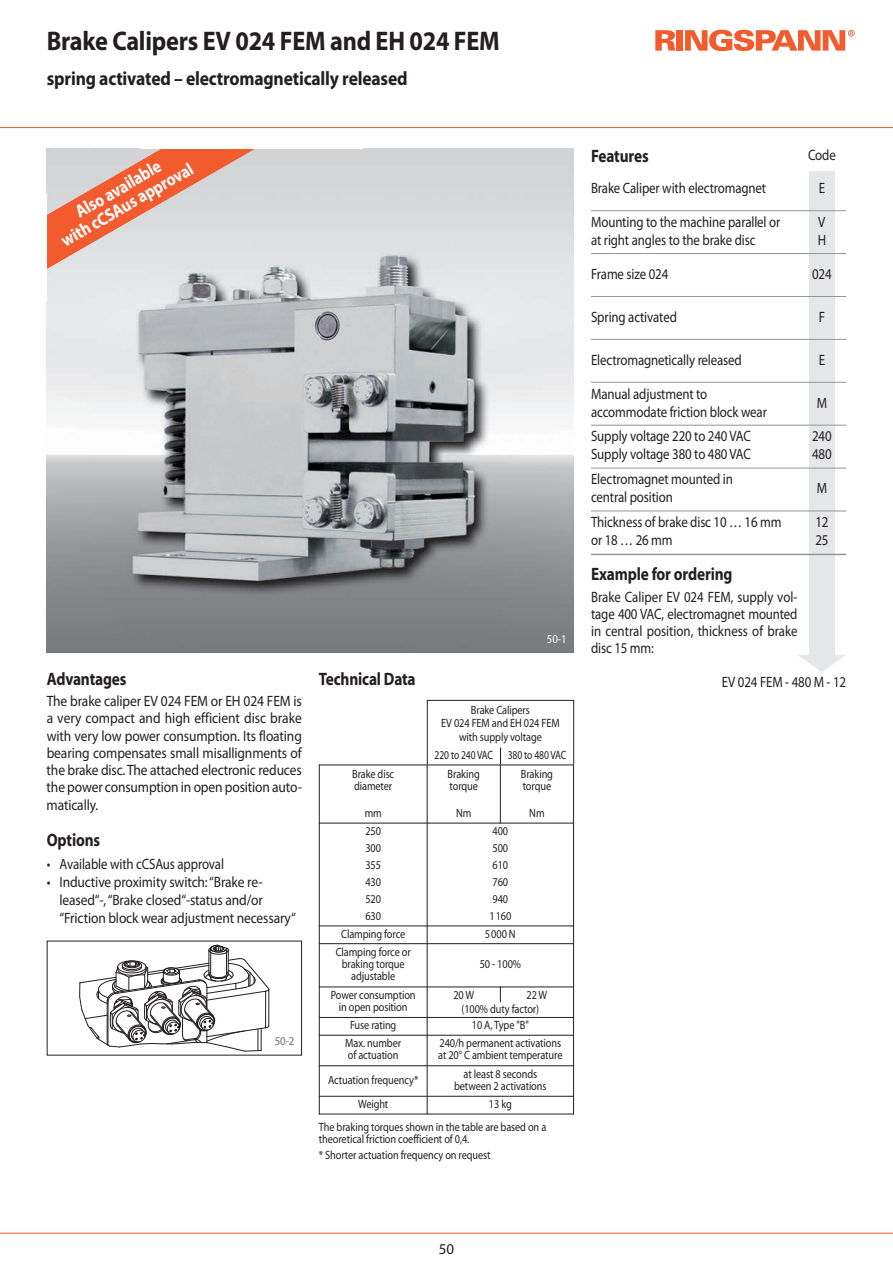
<style>
.page{position:relative;width:893px;height:1263px;background:#fff}
.page>*{position:absolute;margin:0;border:0;box-sizing:border-box;transform-origin:0 0}
.t1{font:700 27px "Myriad Pro";letter-spacing:-.01em;color:#231f20;scale:.9 1}
.t2{font:700 19.5px "Myriad Pro";letter-spacing:-.01em;color:#231f20;scale:.9 1}
.t3{font:700 18px/18px "Myriad Pro";color:#fff;text-align:center;scale:.88 1}
.t4{font:700 18px "Myriad";letter-spacing:-.01em;color:#231f20;scale:.85 1}
.t5{font:700 18px "Myriad Pro";letter-spacing:-.01em;color:#231f20;scale:.85 1}
.t6{font:15px/18px "Myriad Pro";letter-spacing:-.01em;color:#231f20;scale:.86 1}
.t7{font:15px/17.2px "Myriad Pro";letter-spacing:-.01em;color:#231f20;text-align:justify;scale:.9 1}
.t8{font:15px "Myriad Pro";letter-spacing:-.01em;color:#231f20}
.t9{font:12px/12px "Myriad Pro";letter-spacing:-.01em;color:#231f20;scale:.86 1}
.t10{font:12px "Myriad Pro";letter-spacing:-.01em;color:#231f20;scale:.8 1}
.t11{font:12px "Myriad";color:#fff;scale:.9 1}
.t12{font:12px "Myriad Pro";color:#6c6d70;scale:.9 1}
</style>
<div class="page">
<img style="left:47px;top:149px;width:527px;height:504px">
<hr style="left:0;top:1233px;width:893px;height:1px;background:#f15b2e">
<svg style="left:675px;top:30px;width:2px;height:21px"></svg>
<svg style="left:655px;top:30px;width:20px;height:21px"></svg>
<div style="left:677px;top:30px;width:6px;height:21px;background:#f15b2e"></div>
<svg style="left:685px;top:30px;width:170px;height:21px"></svg>
<svg style="left:0;top:128px;width:314px;height:169px;background:#e1c4bd"></svg>
<div style="left:140px;top:24px;width:223px;height:125px;background:#fff"></div>
<div style="left:0;top:194px;width:47px;height:107px;background:#fff"></div>
<hr style="left:0;top:127px;width:893px;height:1px;background:#f15b2e">
<svg style="left:79px;top:944px;width:190px;height:107px"></svg>
<hr style="left:427px;top:700px;width:1px;height:65px;background:#231f20">
<svg style="left:500px;top:747px;width:1px;height:17px"></svg>
<hr style="left:573px;top:700px;width:1px;height:65px;background:#231f20">
<hr style="left:427px;top:700px;width:147px;height:1px;background:#231f20">
<hr style="left:319px;top:764px;width:1px;height:350px;background:#231f20">
<hr style="left:427px;top:764px;width:1px;height:350px;background:#231f20">
<hr style="left:500px;top:764px;width:1px;height:59px;background:#231f20">
<svg style="left:500px;top:987px;width:1px;height:15px"></svg>
<hr style="left:573px;top:764px;width:1px;height:350px;background:#231f20">
<hr style="left:319px;top:764px;width:255px;height:1px;background:#231f20">
<hr style="left:319px;top:823px;width:255px;height:1px;background:#231f20">
<hr style="left:319px;top:925px;width:255px;height:1px;background:#231f20">
<hr style="left:319px;top:943px;width:255px;height:1px;background:#231f20">
<hr style="left:319px;top:986px;width:255px;height:1px;background:#231f20">
<hr style="left:319px;top:1017px;width:255px;height:1px;background:#231f20">
<hr style="left:319px;top:1035px;width:255px;height:1px;background:#231f20">
<hr style="left:319px;top:1065px;width:255px;height:1px;background:#231f20">
<hr style="left:319px;top:1096px;width:255px;height:1px;background:#231f20">
<hr style="left:319px;top:1114px;width:255px;height:1px;background:#231f20">
<div style="left:809px;top:171px;width:25px;height:489px;background:#e6e7e9"></div>
<svg style="left:798px;top:655px;width:47px;height:17px"></svg>
<hr style="left:591px;top:210px;width:255px;height:1px;background:#939598">
<hr style="left:591px;top:253px;width:255px;height:1px;background:#939598">
<hr style="left:591px;top:296px;width:255px;height:1px;background:#939598">
<hr style="left:591px;top:339px;width:255px;height:1px;background:#939598">
<hr style="left:591px;top:382px;width:255px;height:1px;background:#939598">
<hr style="left:591px;top:425px;width:255px;height:1px;background:#939598">
<hr style="left:591px;top:468px;width:255px;height:1px;background:#939598">
<hr style="left:591px;top:511px;width:255px;height:1px;background:#939598">
<hr style="left:591px;top:554px;width:255px;height:1px;background:#939598">
<h1 class="t1" style="left:47px;top:31px;width:505px">Brake Calipers EV 024 FEM and EH 024 FEM</h1>
<h2 class="t2" style="left:47px;top:71px;width:402px">spring activated – electromagnetically released</h2>
<h3 class="t3" style="left:50px;top:220px;width:171px;rotate:-30deg">Also available<br>with cCSAus approval</h3>
<h3 class="t4" style="left:47px;top:672px;width:95px">Advantages</h3>
<p class="t7" style="left:47px;top:694px;width:285px">The brake caliper EV 024 FEM or EH 024 FEM is a very compact and high efficient disc brake with very low power consumption. Its floating bearing compensates small misallignments of the brake disc. The attached electronic reduces the power consumption in open position auto&shy;matically.</p>
<h3 class="t4" style="left:47px;top:833px;width:64px">Options</h3>
<p class="t6" style="left:47px;top:856px;width:208px">• Available with cCSAus approval</p>
<p class="t7" style="left:60px;top:874px;width:264px;line-height:18px;text-align:left;text-indent:-13px">• Inductive proximity switch: “Brake re&shy;leased“-, “Brake closed“-status and/or “Friction block wear adjustment necessary“</p>
<p class="t12" style="left:275px;top:1036px;width:23px">50-2</p>
<h3 class="t4" style="left:319px;top:672px;width:115px">Technical Data</h3>
<p class="t9" style="left:352px;top:768px;width:50px">Brake disc diameter</p>
<p class="t9" style="left:365px;top:807px;width:21px">mm</p>
<p class="t11" style="left:547px;top:634px;width:23px">50-1</p>
<p class="t9" style="left:441px;top:704px;width:139px;line-height:13.5px;text-align:center">Brake Calipers<br>EV 024 FEM and EH 024 FEM with supply voltage</p>
<p class="t10" style="left:435px;top:750px;width:166px">220 to 240 VAC 380 to 480 VAC</p>
<p class="t9" style="left:448px;top:768px;width:39px">Braking torque</p>
<p class="t9" style="left:456px;top:807px;width:19px">Nm</p>
<p class="t9" style="left:521px;top:768px;width:39px">Braking torque</p>
<p class="t9" style="left:529px;top:807px;width:19px">Nm</p>
<p class="t9" style="left:365px;top:826px;width:20px">250</p>
<p class="t9" style="left:492px;top:826px;width:20px">400</p>
<p class="t9" style="left:365px;top:843px;width:20px">300</p>
<p class="t9" style="left:492px;top:843px;width:20px">500</p>
<p class="t9" style="left:365px;top:860px;width:20px">355</p>
<p class="t9" style="left:492px;top:860px;width:20px">610</p>
<p class="t9" style="left:365px;top:877px;width:20px">430</p>
<p class="t9" style="left:492px;top:877px;width:20px">760</p>
<p class="t9" style="left:365px;top:894px;width:20px">520</p>
<p class="t9" style="left:492px;top:894px;width:20px">940</p>
<p class="t9" style="left:365px;top:911px;width:20px">630</p>
<p class="t9" style="left:489px;top:911px;width:27px">1 160</p>
<p class="t9" style="left:341px;top:929px;width:76px">Clamping force</p>
<p class="t9" style="left:485px;top:929px;width:37px">5 000 N</p>
<p class="t9" style="left:336px;top:947px;width:89px;text-align:center">Clamping force or braking torque adjustable</p>
<p class="t9" style="left:480px;top:959px;width:50px">50 - 100%</p>
<p class="t9" style="left:331px;top:990px;width:100px;text-align:center">Power consumption in open position</p>
<p class="t9" style="left:453px;top:990px;width:26px">20 W</p>
<p class="t9" style="left:462px;top:989px;width:101px;line-height:13.5px;text-indent:65px">22 W (100% duty factor)</p>
<p class="t9" style="left:350px;top:1020px;width:55px">Fuse rating</p>
<p class="t9" style="left:472px;top:1020px;width:68px">10 A, Type "B"</p>
<p class="t9" style="left:345px;top:1038px;width:66px">Max. number of actuation</p>
<p class="t9" style="left:438px;top:1038px;width:146px">240/h permanent activations at 20° C ambient temperature</p>
<p class="t9" style="left:328px;top:1075px;width:106px">Actuation frequency*</p>
<p class="t9" style="left:454px;top:1069px;width:109px;text-align:center">at least 8 seconds between 2 activations</p>
<p class="t9" style="left:358px;top:1099px;width:37px">Weight</p>
<p class="t9" style="left:489px;top:1099px;width:28px">13 kg</p>
<p class="t9" style="left:319px;top:1121px;width:266px">The braking torques shown in the table are based on a theoretical friction coefficient of 0,4.</p>
<p class="t9" style="left:319px;top:1150px;width:201px">* Shorter actuation frequency on request</p>
<h3 class="t5" style="left:591px;top:150px;width:69px">Features</h3>
<p class="t6" style="left:808px;top:147px;width:34px">Code</p>
<p class="t6" style="left:591px;top:180px;width:205px">Brake Caliper with electro magnet</p>
<p class="t6" style="left:819px;top:180px;width:9px">E</p>
<p class="t6" style="left:591px;top:214px;width:222px">Mounting to the machine parallel or at right angles to the brake disc</p>
<p class="t6" style="left:818px;top:214px;width:11px">V<br>H</p>
<p class="t6" style="left:591px;top:266px;width:91px">Frame size 024</p>
<p class="t6" style="left:812px;top:266px;width:24px">024</p>
<p class="t6" style="left:591px;top:309px;width:101px">Spring activated</p>
<p class="t6" style="left:819px;top:309px;width:9px">F</p>
<p class="t6" style="left:591px;top:352px;width:177px">Electromagnetically released</p>
<p class="t6" style="left:819px;top:352px;width:9px">E</p>
<p class="t6" style="left:591px;top:386px;width:206px">Manual adjustment to accommodate friction block wear</p>
<p class="t6" style="left:817px;top:395px;width:14px">M</p>
<p class="t6" style="left:591px;top:429px;width:187px">Supply voltage 220 to 240 VAC<br>Supply voltage 380 to 480 VAC</p>
<p class="t6" style="left:812px;top:429px;width:24px">240<br>480</p>
<p class="t6" style="left:591px;top:471px;width:167px">Electromagnet mounted in central position</p>
<p class="t6" style="left:817px;top:480px;width:14px">M</p>
<p class="t6" style="left:591px;top:514px;width:223px">Thickness of brake disc 10 … 16 mm or 18 … 26 mm</p>
<p class="t6" style="left:815px;top:514px;width:17px">12<br>25</p>
<h3 class="t5" style="left:591px;top:567px;width:168px">Example for ordering</h3>
<p class="t6" style="left:591px;top:589px;width:242px;line-height:17.2px;text-align:justify">Brake Caliper EV 024 FEM, supply vol&shy;tage 400 VAC, electromagnet mounted in central position, thickness of brake disc 15 mm:</p>
<p class="t6" style="left:722px;top:674px;width:146px">EV 024 FEM - 480 M - 12</p>
<p class="t8" style="left:439px;top:1244px;width:17px">50</p>
</div>
